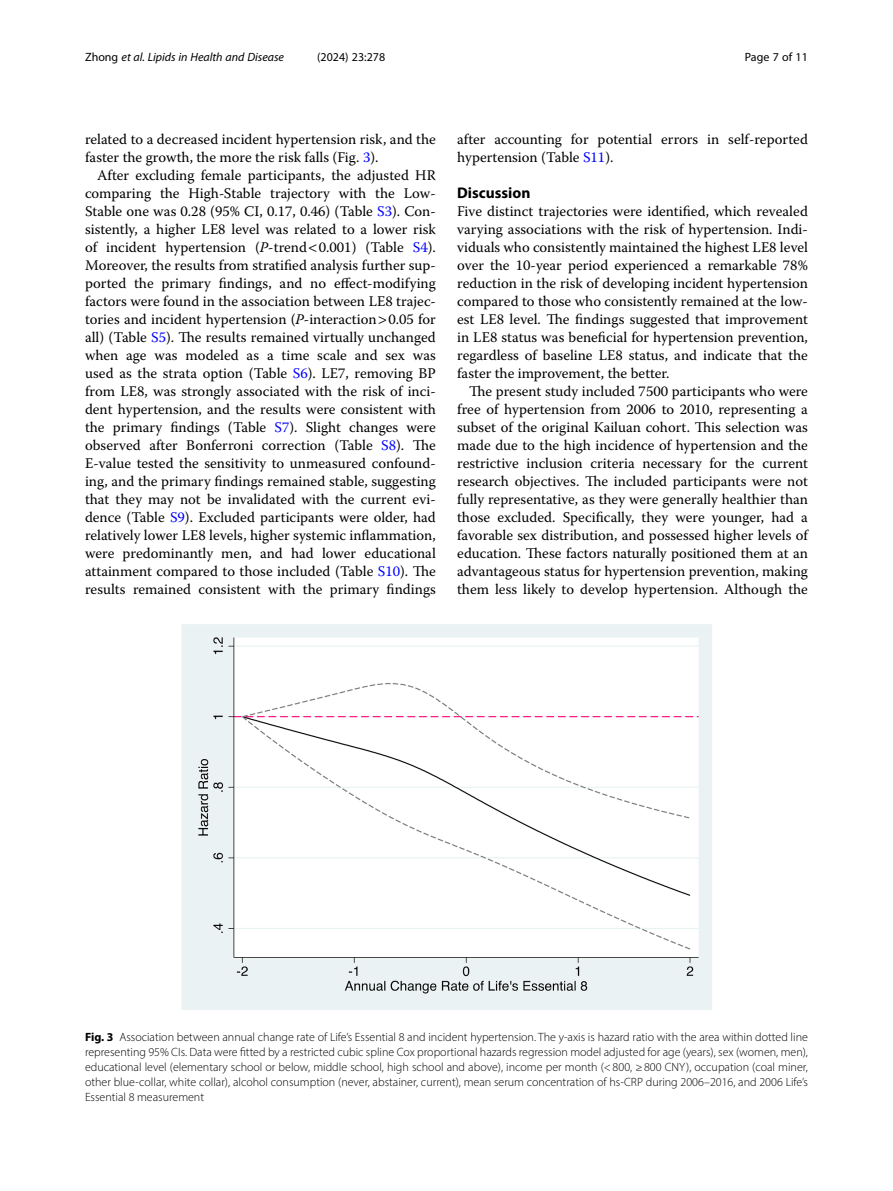
<style>
.page{position:relative;width:893px;height:1191px;background:#fff}
.page>*{position:absolute;margin:0;border:0;box-sizing:border-box;transform-origin:0 0}
.Head_1{font:700 15.45px "Myriad Pro";color:#000}
.Body_Text_Indent{font:14.7px/18px "Warnock Pro";color:#000}
.Body_Text{font:14.7px/18px "Warnock Pro";color:#000;text-align:justify}
.Figure_Caption{font:300 12px/15px "Myriad Pro";color:#000;text-align:justify}
.t1{font:italic 12px "Myriad Pro";color:#000}
.t2{font:12px "Myriad Pro";color:#000}
.s1{font-style:normal}
.s2{color:#00f}
.s3{font-style:italic}
.s4{font-weight:700}
</style>
<div class="page">
<img style="left:181px;top:624px;width:531px;height:386px">
<p class="t1" style="left:85px;top:50px;width:200px"><span class="s1">Zhong</span> et al. Lipids in Health and Disease</p>
<p class="t2" style="left:317px;top:50px;width:70px">(2024) 23:278</p>
<p class="t2" style="left:745px;top:50px;width:65px">Page 7 of 11</p>
<p class="Body_Text_Indent" style="left:85px;top:130px;width:352px">related to a decreased incident hypertension risk, and the faster the growth, the more the risk falls (Fig. <span class="s2">3</span>).</p>
<p class="Body_Text_Indent" style="left:85px;top:166px;width:352px;text-align:justify;text-indent:12px">After excluding female participants, the adjusted HR comparing the High-Stable trajectory with the Low-Stable one was 0.28 (95% CI, 0.17, 0.46) (Table <span class="s2">S3</span>). Con&shy;sistently, a higher LE8 level was related to a lower risk of incident hypertension (<span class="s3">P</span>-trend 0.001) (Table <span class="s2">S4</span>).<br>Moreover, the results from stratified analysis further sup&shy;ported the primary findings, and no effect-modifying factors were found in the association between LE8 trajec&shy;tories and incident hypertension (<span class="s3">P</span>-interaction 0.05 for all) (Table <span class="s2">S5</span>). The results remained virtually unchanged when age was modeled as a time scale and sex was used as the strata option (Table <span class="s2">S6</span>). LE7, removing BP from LE8, was strongly associated with the risk of inci&shy;dent hypertension, and the results were consistent with the primary findings (Table <span class="s2">S7</span>). Slight changes were observed after Bonferroni correction (Table <span class="s2">S8</span>). The E-value tested the sensitivity to unmeasured confound&shy;ing, and the primary findings remained stable, suggesting that they may not be invalidated with the current evi&shy;dence (Table <span class="s2">S9</span>). Excluded participants were older, had relatively lower LE8 levels, higher systemic inflammation, were predominantly men, and had lower educational attainment compared to those included (Table <span class="s2">S10</span>). The results remained consistent with the primary findings</p>
<p class="Body_Text_Indent" style="left:457px;top:130px;width:352px">after accounting for potential errors in self-reported hypertension (Table <span class="s2">S11</span>).</p>
<p class="Head_1" style="left:457px;top:183px;width:75px">Discussion</p>
<p class="Body_Text" style="left:457px;top:202px;width:352px">Five distinct trajectories were identified, which revealed varying associations with the risk of hypertension. Indi&shy;viduals who consistently maintained the highest LE8 level over the 10-year period experienced a remarkable 78% reduction in the risk of developing incident hypertension compared to those who consistently remained at the low&shy;est LE8 level. The findings suggested that improvement in LE8 status was beneficial for hypertension prevention, regardless of baseline LE8 status, and indicate that the faster the improvement, the better.</p>
<p class="Body_Text_Indent" style="left:457px;top:382px;width:352px;text-align:justify;text-indent:12px">The present study included 7500 participants who were free of hypertension from 2006 to 2010, representing a subset of the original Kailuan cohort. This selection was made due to the high incidence of hypertension and the restrictive inclusion criteria necessary for the current research objectives. The included participants were not fully representative, as they were generally healthier than those excluded. Specifically, they were younger, had a favorable sex distribution, and possessed higher levels of education. These factors naturally positioned them at an advantageous status for hypertension prevention, making them less likely to develop hypertension. Although the</p>
<p class="Figure_Caption" style="left:85px;top:1029px;width:724px"><span class="s4">Fig. 3</span> Association between annual change rate of Life’s Essential 8 and incident hypertension. The y-axis is hazard ratio with the area within dotted line representing 95% CIs. Data were fitted by a restricted cubic spline Cox proportional hazards regression model adjusted for age (years), sex (women, men), educational level (elementary school or below, middle school, high school and above), income per month (&lt;800, ≥800 CNY), occupation (coal miner, other blue-collar, white collar), alcohol consumption (never, abstainer, current), mean serum concentration of hs-CRP during 2006–2016, and 2006 Life’s Essential 8 measurement</p>
</div>
